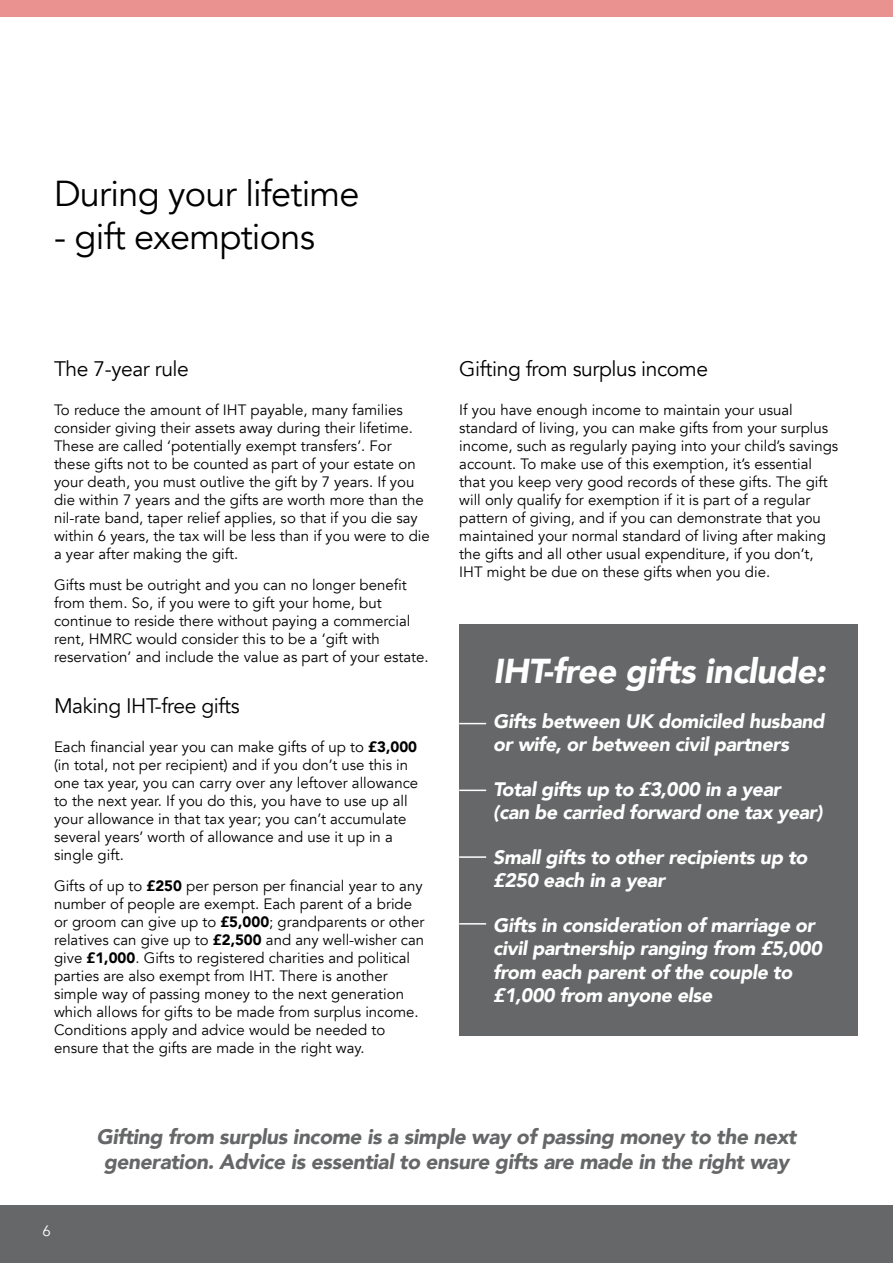
<style>
.page{position:relative;width:893px;height:1263px;background:#fff}
.page>*{position:absolute;margin:0;border:0;box-sizing:border-box;transform-origin:0 0}
.t1{font:36px "Avenir";letter-spacing:-.02em;color:#000}
.t2{font:italic 900 34.5px "Avenir";letter-spacing:-.02em;color:#fff}
.t3{font:italic 900 21px/25.2px "Avenir";letter-spacing:-.02em;color:#666768;text-align:center}
.t4{font:21px "Avenir";letter-spacing:-.02em;color:#000}
.t5{font:italic 900 19.5px/23.4px "Avenir";letter-spacing:-.02em;color:#fff}
.t6{font:15px/18px "Avenir";color:#000}
.t7{font:15px "Avenir";color:#fff}
.s1{font-weight:900}
</style>
<div class="page">
<div style="left:0;top:0;width:893px;height:17px;background:#ea928f"></div>
<div style="left:0;top:1205px;width:893px;height:58px;background:#666768"></div>
<hr style="left:892px;top:17px;width:1px;height:459px;background:#000">
<div style="left:459px;top:624px;width:398px;height:411px;background:#666768"></div>
<svg style="left:459px;top:723px;width:27px;height:1px"></svg>
<hr style="left:459px;top:789px;width:27px;height:2px;background:#fff">
<hr style="left:459px;top:856px;width:27px;height:2px;background:#fff">
<svg style="left:459px;top:923px;width:27px;height:1px"></svg>
<h1 class="t1" style="left:54px;top:172px;width:307px">During your lifetime</h1>
<h1 class="t1" style="left:54px;top:215px;width:263px">- gift exemptions</h1>
<h3 class="t4" style="left:54px;top:356px;width:136px">The 7-year rule</h3>
<p class="t6" style="left:54px;top:401px;width:377px">To reduce the amount of IHT payable, many families consider giving their assets away during their lifetime.<br>These are called ‘potentially exempt transfers’. For these gifts not to be counted as part of your estate on your death, you must outlive the gift by 7 years. If you die within 7 years and the gifts are worth more than the nil-rate band, taper relief applies, so that if you die say within 6 years, the tax will be less than if you were to die a year after making the gift.</p>
<p class="t6" style="left:54px;top:576px;width:376px">Gifts must be outright and you can no longer benefit from them. So, if you were to gift your home, but continue to reside there without paying a commercial rent, HMRC would consider this to be a ‘gift with reservation’ and include the value as part of your estate.</p>
<h3 class="t4" style="left:54px;top:693px;width:187px">Making IHT-free gifts</h3>
<p class="t6" style="left:54px;top:738px;width:366px">Each financial year you can make gifts of up to <span class="s1">£3,000 </span>(in total, not per recipient) and if you don’t use this in one tax year, you can carry over any leftover allowance to the next year. If you do this, you have to use up all your allowance in that tax year; you can’t accumulate several years’ worth of allowance and use it up in a single gift.</p>
<p class="t6" style="left:54px;top:877px;width:372px">Gifts of up to <span class="s1">£250</span> per person per financial year to any number of people are exempt. Each parent of a bride or groom can give up to <span class="s1">£5,000</span>; grandparents or other relatives can give up to <span class="s1">£2,500</span> and any well-wisher can give <span class="s1">£1,000</span>. Gifts to registered charities and political parties are also exempt from IHT. There is another simple way of passing money to the next generation which allows for gifts to be made from surplus income.<br>Conditions apply and advice would be needed to ensure that the gifts are made in the right way.</p>
<h3 class="t4" style="left:459px;top:356px;width:250px">Gifting from surplus income</h3>
<p class="t6" style="left:459px;top:401px;width:380px">If you have enough income to maintain your usual standard of living, you can make gifts from your surplus income, such as regularly paying into your child’s savings account. To make use of this exemption, it’s essential that you keep very good records of these gifts. The gift will only qualify for exemption if it is part of a regular pattern of giving, and if you can demonstrate that you maintained your normal standard of living after making the gifts and all other usual expenditure, if you don’t, IHT might be due on these gifts when you die.</p>
<h2 class="t2" style="left:493px;top:642px;width:334px">IHT-free gifts include:</h2>
<h3 class="t5" style="left:493px;top:709px;width:333px">Gifts between UK domiciled husband or wife, or between civil partners</h3>
<h3 class="t5" style="left:493px;top:777px;width:331px">Total gifts up to £3,000 in a year<br>(can be carried forward one tax year)</h3>
<h3 class="t5" style="left:493px;top:845px;width:316px">Small gifts to other recipients up to £250 each in a year</h3>
<h3 class="t5" style="left:493px;top:913px;width:330px">Gifts in consideration of marriage or civil partnership ranging from £5,000 from each parent of the couple to £1,000 from anyone else</h3>
<p class="t7" style="left:43px;top:1222px;width:10px">6</p>
<h3 class="t3" style="left:96px;top:1124px;width:702px">Gifting from surplus income is a simple way of passing money to the next generation. Advice is essential to ensure gifts are made in the right way</h3>
</div>
